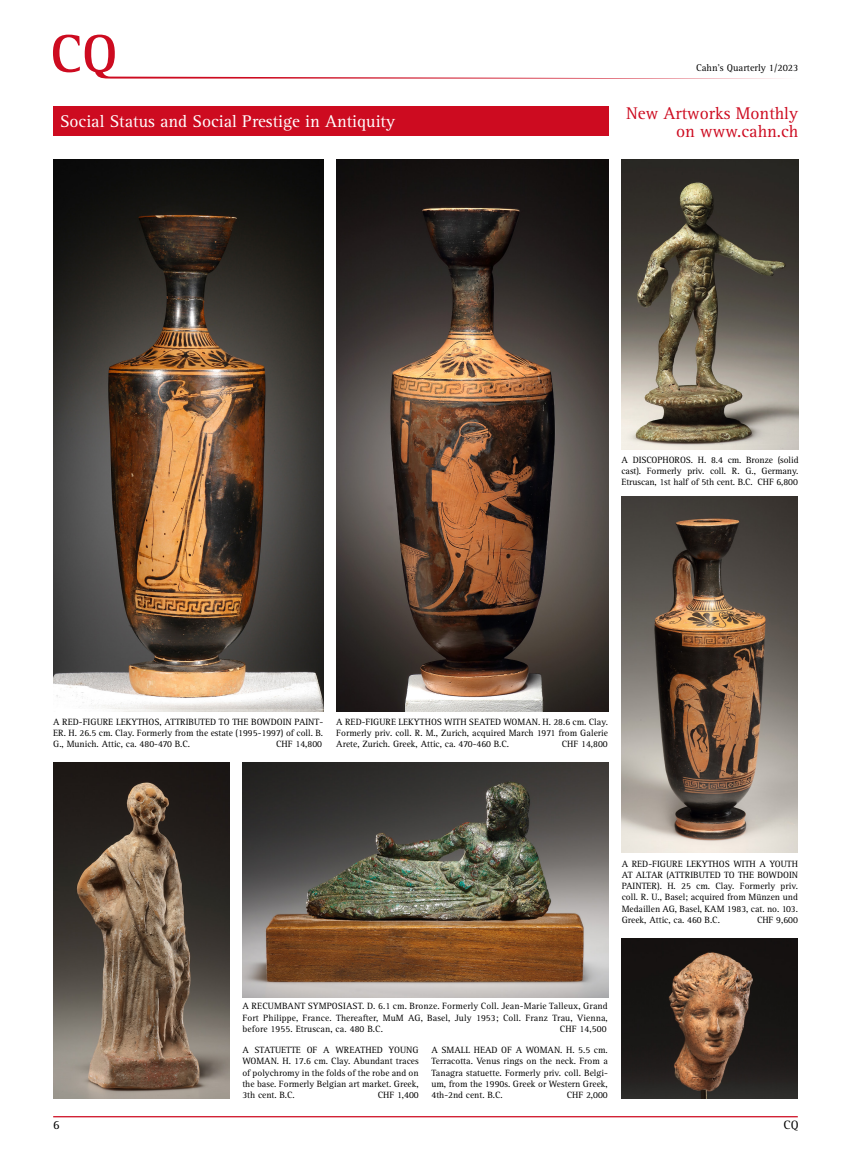
<style>
.page{position:relative;width:851px;height:1170px;background:#fff}
.page>*{position:absolute;margin:0;border:0;box-sizing:border-box;transform-origin:0 0}
.t1{font:17.5px "Rotis Serif Std";color:#fff}
.t2{font:17.5px/18.8px "Rotis Serif Std";color:#cd0b20;text-align:right}
.t3{font:12.5px "Rotis Serif Std";color:#000}
.t4{font:10px "Rotis Serif Std";color:#000}
.t5{font:9.38px/11.2px "Rotis Serif Std";color:#000;text-align:justify}
</style>
<div class="page">
<hr style="left:53px;top:1115px;width:744px;height:2px;background:#cd0b20">
<svg style="left:53px;top:35px;width:731px;height:44px"></svg>
<div style="left:53px;top:106px;width:555px;height:30px;background:#cd0b20"></div>
<img style="left:621px;top:159px;width:177px;height:290px">
<img style="left:53px;top:159px;width:270px;height:552px">
<img style="left:242px;top:762px;width:366px;height:234px">
<img style="left:621px;top:497px;width:176px;height:355px">
<img style="left:336px;top:159px;width:272px;height:552px">
<img style="left:621px;top:938px;width:176px;height:160px">
<img style="left:53px;top:762px;width:176px;height:336px">
<h1 class="t1" style="left:60px;top:111px;width:336px">Social Status and Social Prestige in Antiquity</h1>
<p class="t4" style="left:696px;top:62px;width:104px">Cahn’s Quarterly 1/2023</p>
<h1 class="t2" style="left:626px;top:104px;width:173px">New Artworks Monthly on www.cahn.ch</h1>
<p class="t5" style="left:621px;top:454px;width:178px">A DISCOPHOROS. H. 8.4 cm. Bronze (solid cast). Formerly priv. coll. R. G., Germany.<br>Etruscan, 1st half of 5th cent. B.C. CHF 6,800</p>
<p class="t5" style="left:53px;top:716px;width:271px">A RED-FIGURE LEKYTHOS, ATTRIBUTED TO THE BOWDOIN PAINT-ER. H. 26.5 cm. Clay. Formerly from the estate (1995-1997) of coll. B.<br>G., Munich. Attic, ca. 480-470 B.C.</p>
<p class="t5" style="left:276px;top:739px;width:47px">CHF 14,800</p>
<p class="t5" style="left:336px;top:716px;width:273px">A RED-FIGURE LEKYTHOS WITH SEATED WOMAN. H. 28.6 cm. Clay.<br>Formerly priv. coll. R. M., Zurich, acquired March 1971 from Galerie Arete, Zurich. Greek, Attic, ca. 470-460 B.C.</p>
<p class="t5" style="left:561px;top:739px;width:47px">CHF 14,800</p>
<h2 class="t3" style="left:53px;top:1117px;width:8px">6</h2>
<p class="t5" style="left:621px;top:858px;width:178px">A RED-FIGURE LEKYTHOS WITH A YOUTH AT ALTAR (ATTRIBUTED TO THE BOWDOIN PAINTER). H. 25 cm. Clay. Formerly priv. coll. R. U., Basel; acquired from Münzen und Medaillen AG, Basel, KAM 1983, cat. no. 103.<br>Greek, Attic, ca. 460 B.C.</p>
<p class="t5" style="left:756px;top:914px;width:43px">CHF 9,600</p>
<p class="t5" style="left:242px;top:1000px;width:366px">A RECUMBANT SYMPOSIAST. D. 6.1 cm. Bronze. Formerly Coll. Jean-Marie Talleux, Grand Fort Philippe, France. Thereafter, MuM AG, Basel, July 1953; Coll. Franz Trau, Vienna, before 1955. Etruscan, ca. 480 B.C.</p>
<p class="t5" style="left:559px;top:1023px;width:48px">CHF 14,500</p>
<p class="t5" style="left:242px;top:1044px;width:178px">A STATUETTE OF A WREATHED YOUNG WOMAN. H. 17.6 cm. Clay. Abundant traces of polychromy in the folds of the robe and on the base. Formerly Belgian art market. Greek, 3th cent. B.C.</p>
<p class="t5" style="left:377px;top:1089px;width:43px">CHF 1,400</p>
<p class="t5" style="left:431px;top:1044px;width:178px">A SMALL HEAD OF A WOMAN. H. 5.5 cm.<br>Terracotta. Venus rings on the neck. From a Tanagra statuette. Formerly priv. coll. Belgi&shy;um, from the 1990s. Greek or Western Greek, 4th-2nd cent. B.C.</p>
<p class="t5" style="left:566px;top:1089px;width:43px">CHF 2,000</p>
<h2 class="t3" style="left:783px;top:1117px;width:17px">CQ</h2>
</div>
